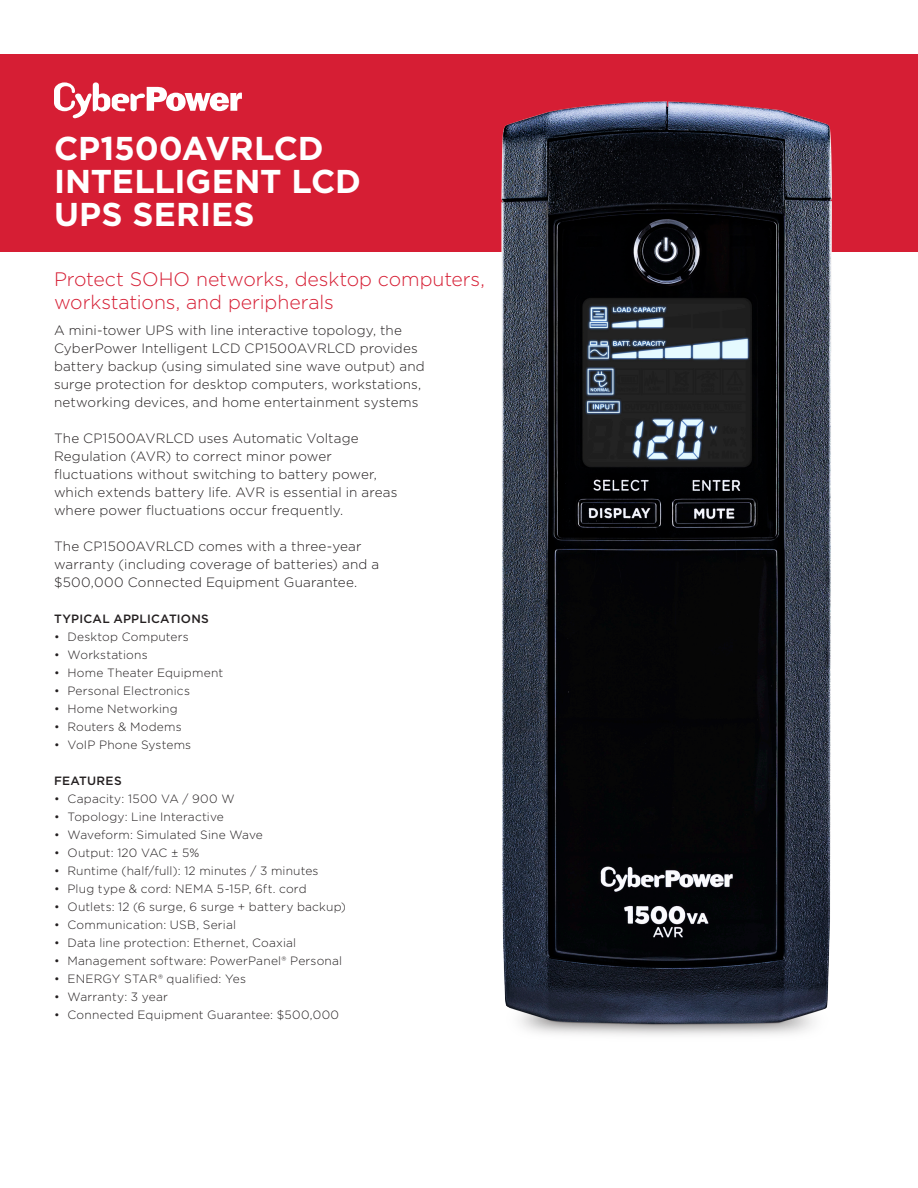
<style>
.page{position:relative;width:918px;height:1188px;background:#fff}
.page>*{position:absolute;margin:0;border:0;box-sizing:border-box;transform-origin:0 0}
.TITLE_DESCRIPTION{font:700 33px "Gotham";color:#fff}
.TITLE_DESCRIPTION-2{font:300 19.5px/23.4px "Gotham";letter-spacing:-.005em;color:#d61e34}
.Paragraph{font:300 13.5px/18px "Gotham";letter-spacing:.01em;color:#231f20}
.t1{font:300 12px "Gotham";letter-spacing:.015em;color:#231f20}
.Paragraph-2{font:500 12px "Gotham";letter-spacing:.02em;color:#231f20}
.Title_Bullet{font:500 12px "Gotham";letter-spacing:.025em;color:#231f20}
</style>
<div class="page">
<div style="left:0;top:54px;width:918px;height:198px;background:#d61e34"></div>
<svg style="left:54px;top:82px;width:188px;height:36px"></svg>
<img style="left:501px;top:101px;width:331px;height:935px">
<p class="TITLE_DESCRIPTION" style="left:54px;top:127px;width:271px">CP1500AVRLCD</p>
<p class="TITLE_DESCRIPTION" style="left:54px;top:160px;width:309px">INTELLIGENT LCD</p>
<p class="TITLE_DESCRIPTION" style="left:54px;top:193px;width:202px">UPS SERIES</p>
<p class="TITLE_DESCRIPTION-2" style="left:54px;top:266px;width:433px">Protect SOHO networks, desktop computers, workstations, and peripherals</p>
<p class="Paragraph" style="left:54px;top:321px;width:372px">A mini-tower UPS with line interactive topology, the CyberPower Intelligent LCD CP1500AVRLCD provides battery backup (using simulated sine wave output) and surge protection for desktop computers, workstations, networking devices, and home entertainment systems</p>
<p class="Paragraph" style="left:54px;top:429px;width:345px">The CP1500AVRLCD uses Automatic Voltage Regulation (AVR) to correct minor power fluctuations without switching to battery power, which extends battery life. AVR is essential in areas where power fluctuations occur frequently.</p>
<p class="Paragraph" style="left:54px;top:537px;width:327px">The CP1500AVRLCD comes with a three-year warranty (including coverage of batteries) and a $500,000 Connected Equipment Guarantee.</p>
<p class="Paragraph-2" style="left:54px;top:611px;width:156px">TYPICAL APPLICATIONS</p>
<p class="t1" style="left:54px;top:629px;width:136px">• Desktop Computers</p>
<p class="t1" style="left:54px;top:647px;width:95px">• Workstations</p>
<p class="t1" style="left:54px;top:665px;width:171px">• Home Theater Equipment</p>
<p class="t1" style="left:54px;top:683px;width:138px">• Personal Electronics</p>
<p class="t1" style="left:54px;top:701px;width:125px">• Home Networking</p>
<p class="t1" style="left:54px;top:719px;width:129px">• Routers &amp; Modems</p>
<p class="t1" style="left:54px;top:737px;width:139px">• VoIP Phone Systems</p>
<p class="Title_Bullet" style="left:54px;top:773px;width:69px">FEATURES</p>
<p class="t1" style="left:54px;top:791px;width:182px">• Capacity: 1500 VA / 900 W</p>
<p class="t1" style="left:54px;top:809px;width:171px">• Topology: Line Interactive</p>
<p class="t1" style="left:54px;top:827px;width:210px">• Waveform: Simulated Sine Wave</p>
<p class="t1" style="left:54px;top:845px;width:147px">• Output: 120 VAC ± 5%</p>
<p class="t1" style="left:54px;top:863px;width:266px">• Runtime (half/full): 12 minutes / 3 minutes</p>
<p class="t1" style="left:54px;top:881px;width:254px">• Plug type &amp; cord: NEMA 5-15P, 6ft. cord</p>
<p class="t1" style="left:54px;top:899px;width:294px">• Outlets: 12 (6 surge, 6 surge + battery backup)</p>
<p class="t1" style="left:54px;top:917px;width:184px">• Communication: USB, Serial</p>
<p class="t1" style="left:54px;top:935px;width:244px">• Data line protection: Ethernet, Coaxial</p>
<p class="t1" style="left:54px;top:953px;width:290px">• Management software: PowerPanel® Personal</p>
<p class="t1" style="left:54px;top:971px;width:194px">• ENERGY STAR® qualified: Yes</p>
<p class="t1" style="left:54px;top:989px;width:116px">• Warranty: 3 year</p>
<p class="t1" style="left:54px;top:1007px;width:287px">• Connected Equipment Guarantee: $500,000</p>
</div>
